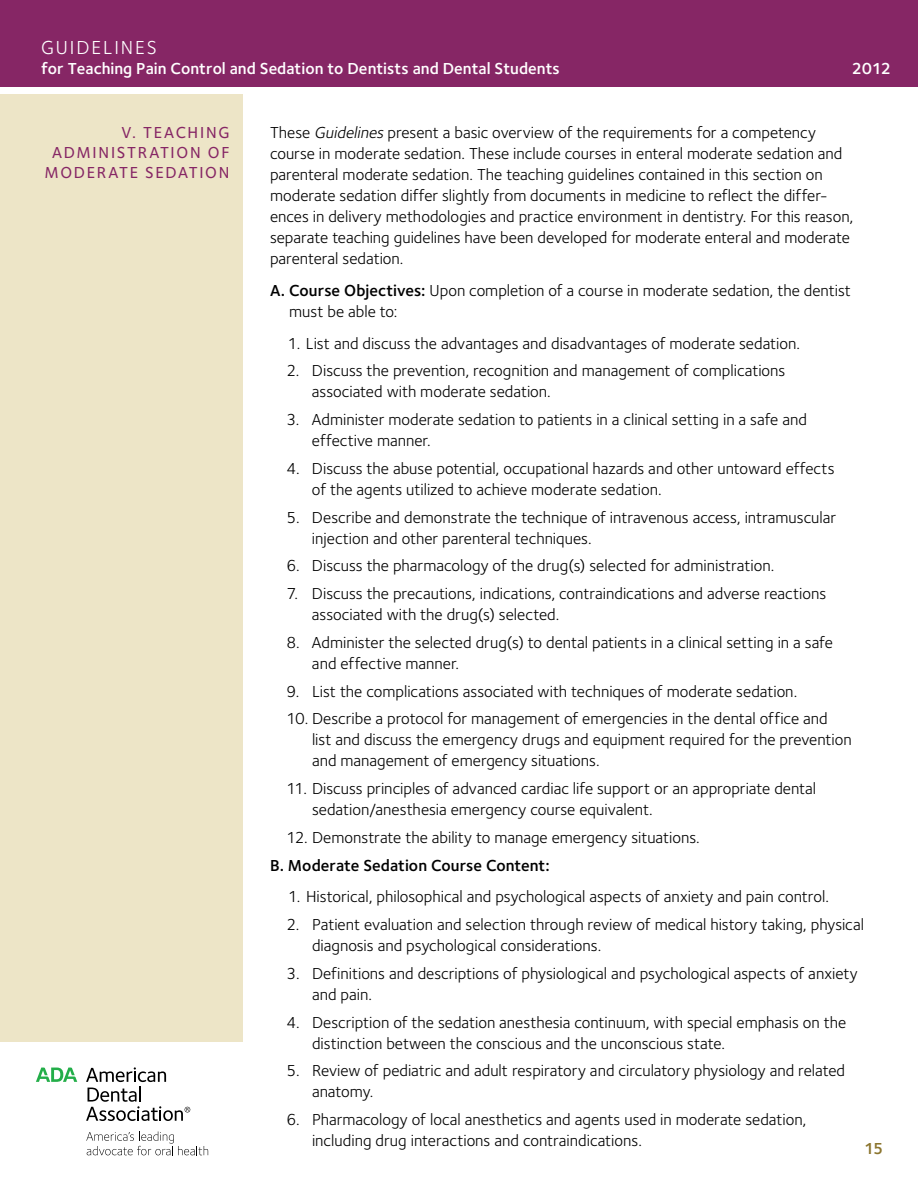
<style>
.page{position:relative;width:918px;height:1188px;background:#fff}
.page>*{position:absolute;margin:0;border:0;box-sizing:border-box;transform-origin:0 0}
.t1{font:19.5px "Foundry Sterling";letter-spacing:.1em;color:#fff}
.t2{font:16.5px/21px "Foundry Sterling";color:#000}
.t3{font:600 16.5px "Foundry Sterling";color:#fff}
.t4{font:500 16.5px/19.8px "Foundry Sterling";letter-spacing:.1em;color:#862665;text-align:right}
.t5{font:600 16.5px "Foundry Sterling";letter-spacing:.005em;color:#000}
.t6{font:600 16.5px "Foundry Sterling";color:#8b752e}
.s1{font-style:italic}
.s2{font-weight:600}
</style>
<div class="page">
<div style="left:0;top:0;width:918px;height:86px;background:#862665"></div>
<svg style="left:86px;top:1131px;width:122px;height:24px"></svg>
<svg style="left:36px;top:1068px;width:41px;height:14px"></svg>
<svg style="left:86px;top:1067px;width:104px;height:54px"></svg>
<div style="left:0;top:94px;width:243px;height:948px;background:#ede5c7"></div>
<p class="t1" style="left:41px;top:34px;width:117px">Guidelines</p>
<p class="t3" style="left:41px;top:57px;width:520px">for Teaching Pain Control and Sedation to Dentists and Dental Students</p>
<p class="t3" style="left:852px;top:57px;width:41px">2012</p>
<p class="t4" style="left:44px;top:122px;width:187px">V. TEACHI NG<br>ADMI NISTRATION OF<br>MODERATE SEDATION</p>
<p class="t2" style="left:270px;top:121px;width:585px">These <span class="s1">Guidelines</span>present a basic overview of the requirements for a competency course in moderate sedation. These include courses in enteral moderate sedation and parenteral moderate sedation. The teaching guidelines contained in this section on moderate sedation differ slightly from documents in medicine to reflect the differ&shy;ences in delivery methodologies and practice environment in dentistry. For this reason, separate teaching guidelines have been developed for moderate enteral and moderate parenteral sedation.</p>
<p class="t2" style="left:289px;top:279px;width:563px;text-indent:-19px"><span class="s2">A. Course Objectives:</span> Upon completion of a course in moderate sedation, the dentist must be able to:</p>
<p class="t2" style="left:288px;top:332px;width:514px">1. List and discuss the advantages and disadvantages of moderate sedation.</p>
<p class="t2" style="left:312px;top:360px;width:475px;text-indent:-25px">2. Discuss the prevention, recognition and management of complications associated with moderate sedation.</p>
<p class="t2" style="left:312px;top:409px;width:496px;text-indent:-25px">3. Administer moderate sedation to patients in a clinical setting in a safe and effective manner.</p>
<p class="t2" style="left:312px;top:457px;width:524px;text-indent:-25px">4. Discuss the abuse potential, occupational hazards and other untoward effects of the agents utilized to achieve moderate sedation.</p>
<p class="t2" style="left:312px;top:506px;width:526px;text-indent:-26px">5. Describe and demonstrate the technique of intravenous access, intramuscular injection and other parenteral techniques.</p>
<p class="t2" style="left:287px;top:555px;width:489px">6. Discuss the pharmacology of the drug(s) selected for administration.</p>
<p class="t2" style="left:312px;top:583px;width:516px;text-indent:-25px">7. Discuss the precautions, indications, contraindications and adverse reactions associated with the drug(s) selected.</p>
<p class="t2" style="left:312px;top:631px;width:522px;text-indent:-25px">8. Administer the selected drug(s) to dental patients in a clinical setting in a safe and effective manner.</p>
<p class="t2" style="left:287px;top:680px;width:512px">9. List the complications associated with techniques of moderate sedation.</p>
<p class="t2" style="left:312px;top:708px;width:541px;text-indent:-26px">10. Describe a protocol for management of emergencies in the dental office and<br>list and discuss the emergency drugs and equipment required for the prevention and management of emergency situations.</p>
<p class="t2" style="left:312px;top:778px;width:506px;text-indent:-25px">11. Discuss principles of advanced cardiac life support or an appropriate dental sedation/anesthesia emergency course equivalent.</p>
<p class="t2" style="left:287px;top:826px;width:415px">12. Demonstrate the ability to manage emergency situations.</p>
<p class="t5" style="left:270px;top:853px;width:281px">B. Moderate Sedation Course Content:</p>
<p class="t2" style="left:288px;top:886px;width:542px">1. Historical, philosophical and psychological aspects of anxiety and pain control.</p>
<p class="t2" style="left:312px;top:914px;width:553px;text-indent:-25px">2. Patient evaluation and selection through review of medical history taking, physical diagnosis and psychological considerations.</p>
<p class="t2" style="left:312px;top:962px;width:547px;text-indent:-25px">3. Definitions and descriptions of physiological and psychological aspects of anxiety and pain.</p>
<p class="t2" style="left:312px;top:1011px;width:536px;text-indent:-25px">4. Description of the sedation anesthesia continuum, with special emphasis on the distinction between the conscious and the unconscious state.</p>
<p class="t2" style="left:312px;top:1060px;width:535px;text-indent:-26px">5. Review of pediatric and adult respiratory and circulatory physiology and related anatomy.</p>
<p class="t2" style="left:312px;top:1109px;width:496px;text-indent:-25px">6. Pharmacology of local anesthetics and agents used in moderate sedation, including drug interactions and contraindications.</p>
<p class="t6" style="left:864px;top:1137px;width:21px">15</p>
</div>
